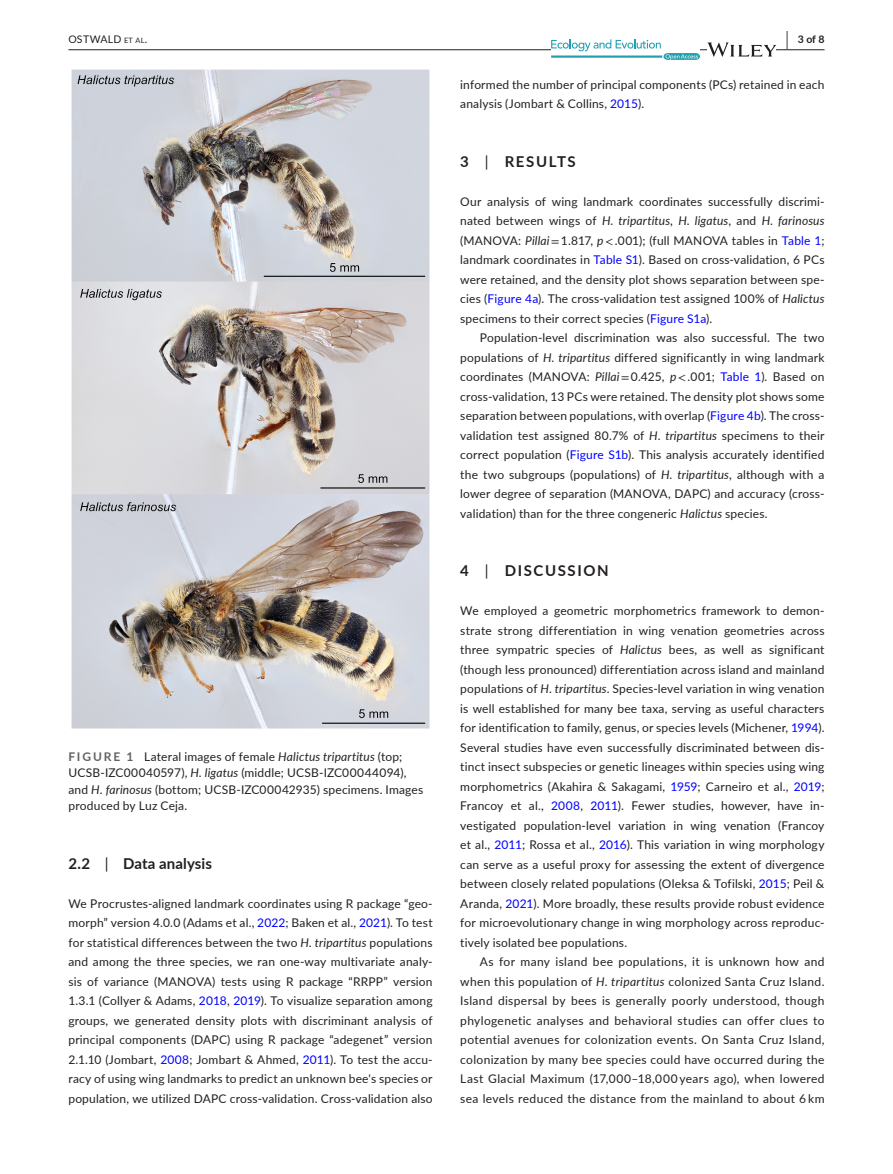
<style>
.page{position:relative;width:893px;height:1174px;background:#fff}
.page>*{position:absolute;margin:0;border:0;box-sizing:border-box;transform-origin:0 0}
.t1{font:700 15px "Lato";letter-spacing:.1em;color:#231f20}
.t2{font:700 15px "Lato";letter-spacing:.005em;color:#231f20}
.t3{font:12px/19.5px "Lato";letter-spacing:.015em;color:#231f20;text-align:justify}
.t4{font:10.5px "Lato";letter-spacing:.02em;color:#231f20}
.t5{font:700 10.5px "Lato";color:#231f20}
.s1{font-size:7.35px}
.s2{font-size:19.5px}
.s3{color:#00f}
.s4{font-weight:700;color:#636366}
.s5{font-style:italic}
.s6{font-weight:400}
.s7{font-family:"STIX"}
</style>
<div class="page">
<hr style="left:68px;top:49px;width:756px;height:1px;background:#231f20">
<svg style="left:551px;top:39px;width:149px;height:21px"></svg>
<svg style="left:707px;top:42px;width:69px;height:15px"></svg>
<div style="left:68px;top:69px;width:365px;height:659px;background:linear-gradient(to bottom,#fff,#fff)"></div>
<img style="left:72px;top:69px;width:357px;height:659px">
<p class="t4" style="left:68px;top:31px;width:80px">OSTWALD <span class="s1">et al</span>.</p>
<p class="t5" style="left:786px;top:31px;width:40px"><span class="s2">|</span> 3 of 8</p>
<p class="t3" style="left:460px;top:74px;width:366px">informed the number of principal components (PCs) retained in each analysis (Jombart &amp; Collins, <span class="s3">2015</span>).</p>
<p class="t3" style="left:68px;top:747px;width:356px;line-height:16.5px;text-align:left"><span class="s4">FIGURE 1</span> Lateral images of female <span class="s5">Halictus tripartitus</span> (top; UCSB-IZC00040597), <span class="s5">H. ligatus</span> (middle; UCSB-IZC00044094), and <span class="s5">H. farinosus</span> (bottom; UCSB-IZC00042935) specimens. Images produced by Luz Ceja.</p>
<p class="t2" style="left:68px;top:852px;width:145px">2.2 <span class="s6">|</span> Data analysis</p>
<p class="t3" style="left:68px;top:893px;width:366px">We Procrustes-aligned landmark coordinates using R package “geo&shy;morph” version 4.0.0 (Adams et al., <span class="s3">2022</span>; Baken et al., <span class="s3">2021</span>). To test for statistical differences between the two <span class="s5">H. tripartitus</span> populations and among the three species, we ran one-way multivariate analy&shy;sis of variance (MANOVA) tests using R package “RRPP” version 1.3.1 (Collyer &amp; Adams, <span class="s3">2018</span>, <span class="s3">2019</span>). To visualize separation among groups, we generated density plots with discriminant analysis of principal components (DAPC) using R package “adegenet” version 2.1.10 (Jombart, <span class="s3">2008</span>; Jombart &amp; Ahmed, <span class="s3">2011</span>). To test the accu&shy;racy of using wing landmarks to predict an unknown bee's species or population, we utilized DAPC cross-validation. Cross-validation also</p>
<p class="t1" style="left:460px;top:150px;width:117px">3 <span class="s6">|</span> RESULTS</p>
<p class="t3" style="left:460px;top:191px;width:366px">Our analysis of wing landmark coordinates successfully discrimi&shy;nated between wings of <span class="s5">H. tripartitus</span>, <span class="s5">H. ligatus</span>, and <span class="s5">H. farinosus </span>(MANOVA: <span class="s5">Pillai</span><span class="s7">=</span> 1.817, <span class="s5">p</span><span class="s7">&lt;</span> .001); (full MANOVA tables in <span class="s3">Table 1</span>; landmark coordinates in <span class="s3">Table S1</span>). Based on cross-validation, 6 PCs were retained, and the density plot shows separation between spe&shy;cies (<span class="s3">Figure 4a</span>). The cross-validation test assigned 100% of <span class="s5">Halictus </span>specimens to their correct species (<span class="s3">Figure S1a</span>).</p>
<p class="t3" style="left:460px;top:327px;width:366px;text-indent:20px">Population-level discrimination was also successful. The two populations of <span class="s5">H. tripartitus</span> differed significantly in wing landmark coordinates (MANOVA: <span class="s5">Pillai</span><span class="s7">=</span> 0.425, <span class="s5">p</span><span class="s7">&lt;</span> .001; <span class="s3">Table 1</span>). Based on cross-validation, 13 PCs were retained. The density plot shows some separation between populations, with overlap (<span class="s3">Figure 4b</span>). The cross&shy;validation test assigned 80.7% of <span class="s5">H. tripartitus</span> specimens to their correct population (<span class="s3">Figure S1b</span>). This analysis accurately identified the two subgroups (populations) of <span class="s5">H. tripartitus</span>, although with a lower degree of separation (MANOVA, DAPC) and accuracy (cross&shy;validation) than for the three congeneric <span class="s5">Halictus</span> species.</p>
<p class="t1" style="left:460px;top:560px;width:150px">4 <span class="s6">|</span> DISCUSSION</p>
<p class="t3" style="left:460px;top:600px;width:366px">We employed a geometric morphometrics framework to demon&shy;strate strong differentiation in wing venation geometries across three sympatric species of <span class="s5">Halictus</span> bees, as well as significant (though less pronounced) differentiation across island and mainland populations of <span class="s5">H. tripartitus</span>. Species-level variation in wing venation is well established for many bee taxa, serving as useful characters for identification to family, genus, or species levels (Michener, <span class="s3">1994</span>).<br>Several studies have even successfully discriminated between dis&shy;tinct insect subspecies or genetic lineages within species using wing morphometrics (Akahira &amp; Sakagami, <span class="s3">1959</span>; Carneiro et al., <span class="s3">2019</span>; Francoy et al., <span class="s3">2008</span>, <span class="s3">2011</span>). Fewer studies, however, have in&shy;vestigated population-level variation in wing venation (Francoy et al., <span class="s3">2011</span>; Rossa et al., <span class="s3">2016</span>). This variation in wing morphology can serve as a useful proxy for assessing the extent of divergence between closely related populations (Oleksa &amp; Tofilski, <span class="s3">2015</span>; Peil &amp; Aranda, <span class="s3">2021</span>). More broadly, these results provide robust evidence for microevolutionary change in wing morphology across reproduc&shy;tively isolated bee populations.</p>
<p class="t3" style="left:460px;top:951px;width:366px;text-indent:20px">As for many island bee populations, it is unknown how and when this population of <span class="s5">H. tripartitus</span> colonized Santa Cruz Island.<br>Island dispersal by bees is generally poorly understood, though phylogenetic analyses and behavioral studies can offer clues to potential avenues for colonization events. On Santa Cruz Island, colonization by many bee species could have occurred during the Last Glacial Maximum (17,000–18,000 years ago), when lowered sea levels reduced the distance from the mainland to about 6 km</p>
</div>
